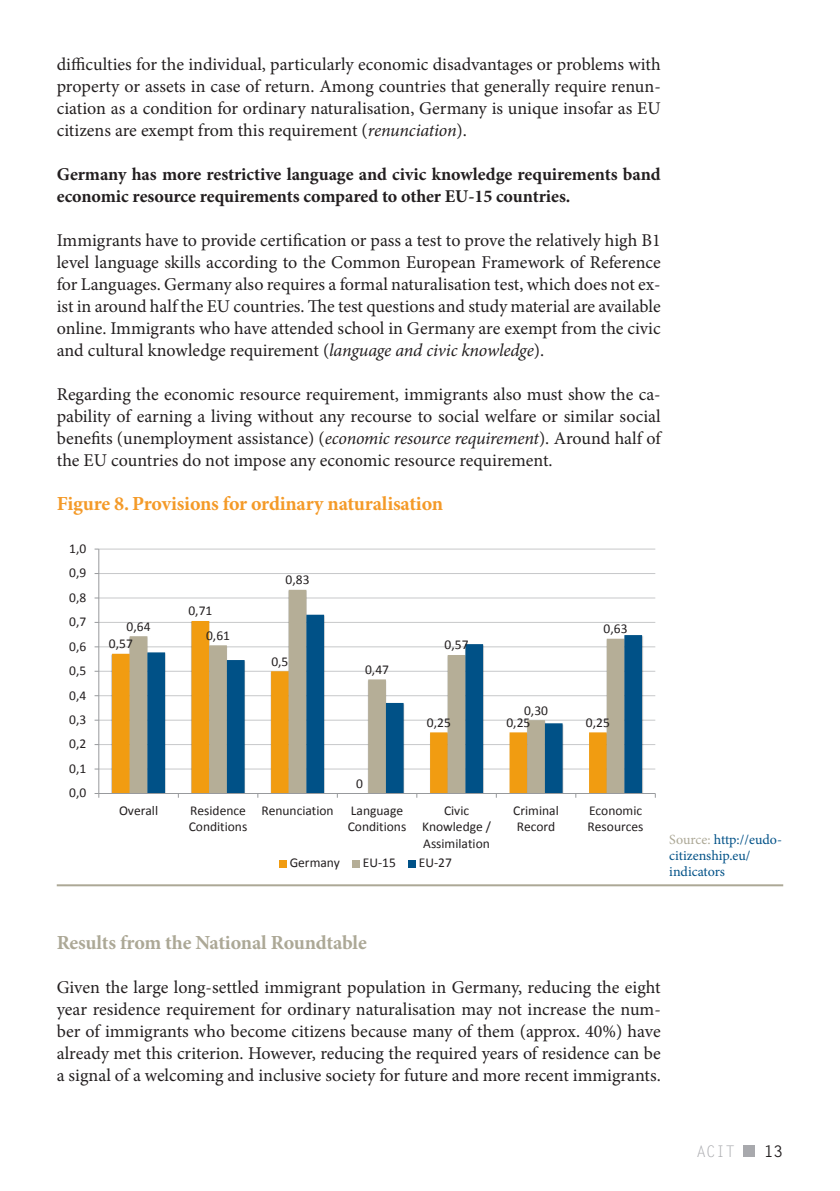
<style>
.page{position:relative;width:840px;height:1191px;background:#fff}
.page>*{position:absolute;margin:0;border:0;box-sizing:border-box;transform-origin:0 0}
.t1{font:700 20px "Minion Pro";letter-spacing:-.01em;color:#f49a28}
.t2{font:700 20px "Minion Pro";letter-spacing:-.015em;color:#aca896}
.t3{font:18px/22px "Minion Pro";color:#231f20;text-align:justify}
.t4{font:700 18px/22px "Minion Pro";letter-spacing:-.005em;color:#231f20}
.t5{font:16px "Letter Gothic Std";color:#a8a9ad}
.t6{font:700 16px "Letter Gothic Std";color:#231f20}
.t7{font:14px/16px "Minion Pro";color:#005187}
.t8{font:13.4px/16.4px "Calibri";color:#231f20}
.s1{font-style:italic}
.s2{color:#aca896}
</style>
<div class="page">
<div style="left:743px;top:1145px;width:11px;height:11px;background:#a8a9ad"></div>
<hr style="left:99px;top:768px;width:556px;height:1px;background:#c7c8ca">
<hr style="left:99px;top:744px;width:556px;height:1px;background:#c7c8ca">
<hr style="left:99px;top:720px;width:556px;height:1px;background:#c7c8ca">
<hr style="left:99px;top:695px;width:556px;height:1px;background:#c7c8ca">
<hr style="left:99px;top:671px;width:556px;height:1px;background:#c7c8ca">
<hr style="left:99px;top:646px;width:556px;height:1px;background:#c7c8ca">
<hr style="left:99px;top:622px;width:556px;height:1px;background:#c7c8ca">
<hr style="left:99px;top:597px;width:556px;height:1px;background:#c7c8ca">
<hr style="left:99px;top:573px;width:556px;height:1px;background:#c7c8ca">
<hr style="left:99px;top:549px;width:556px;height:1px;background:#c7c8ca">
<svg style="left:112px;top:636px;width:18px;height:157px;background:#f0a62e"></svg>
<svg style="left:130px;top:590px;width:494px;height:203px"></svg>
<svg style="left:147px;top:614px;width:494px;height:179px"></svg>
<hr style="left:98px;top:549px;width:1px;height:244px;background:#989a9d">
<hr style="left:99px;top:793px;width:556px;height:1px;background:#989a9d">
<div style="left:278px;top:860px;width:8px;height:7px;background:#f19c11"></div>
<div style="left:352px;top:860px;width:7px;height:7px;background:#b5ae97"></div>
<div style="left:407px;top:860px;width:8px;height:7px;background:#005187"></div>
<hr style="left:57px;top:884px;width:725px;height:2px;background:#aca896">
<p class="t3" style="left:57px;top:53px;width:605px">difficulties for the individual, particularly economic disadvantages or problems with property or assets in case of return. Among countries that generally require renun&shy;ciation as a condition for ordinary naturalisation, Germany is unique insofar as EU citizens are exempt from this requirement (<span class="s1">renunciation</span>).</p>
<p class="t4" style="left:57px;top:164px;width:605px">Germany has more restrictive language and civic knowledge requirements band economic resource requirements compared to other EU-15 countries.</p>
<p class="t3" style="left:57px;top:229px;width:605px">Immigrants have to provide certification or pass a test to prove the relatively high B1 level language skills according to the Common European Framework of Reference for Languages. Germany also requires a formal naturalisation test, which does not ex&shy;ist in around half the EU countries. The test questions and study material are available online. Immigrants who have attended school in Germany are exempt from the civic and cultural knowledge requirement (<span class="s1">language and civic knowledge</span>).</p>
<p class="t3" style="left:57px;top:383px;width:605px">Regarding the economic resource requirement, immigrants also must show the ca&shy;pability of earning a living without any recourse to social welfare or similar social benefits (unemployment assistance) (<span class="s1">economic resource requirement</span>). Around half of the EU countries do not impose any economic resource requirement.</p>
<p class="t1" style="left:57px;top:491px;width:387px">Figure 8. Provisions for ordinary naturalisation</p>
<p class="t8" style="left:69px;top:540px;width:19px">1,0</p>
<p class="t8" style="left:69px;top:565px;width:19px">0,9</p>
<p class="t8" style="left:69px;top:589px;width:19px">0,8</p>
<p class="t8" style="left:69px;top:613px;width:19px">0,7</p>
<p class="t8" style="left:69px;top:638px;width:19px">0,6</p>
<p class="t8" style="left:69px;top:662px;width:19px">0,5</p>
<p class="t8" style="left:69px;top:687px;width:19px">0,4</p>
<p class="t8" style="left:69px;top:711px;width:19px">0,3</p>
<p class="t8" style="left:69px;top:736px;width:19px">0,2</p>
<p class="t8" style="left:69px;top:760px;width:19px">0,1</p>
<p class="t8" style="left:69px;top:784px;width:19px">0,0</p>
<p class="t8" style="left:127px;top:618px;width:25px">0,64</p>
<p class="t8" style="left:109px;top:635px;width:25px">0,57</p>
<p class="t8" style="left:188px;top:603px;width:25px">0,71</p>
<p class="t8" style="left:206px;top:627px;width:25px">0,61</p>
<p class="t8" style="left:285px;top:572px;width:25px">0,83</p>
<p class="t8" style="left:271px;top:653px;width:19px">0,5</p>
<p class="t8" style="left:365px;top:661px;width:25px">0,47</p>
<p class="t8" style="left:356px;top:775px;width:8px">0</p>
<p class="t8" style="left:444px;top:637px;width:25px">0,57</p>
<p class="t8" style="left:603px;top:620px;width:25px">0,63</p>
<p class="t8" style="left:524px;top:702px;width:25px">0,30</p>
<p class="t8" style="left:426px;top:714px;width:25px">0,25</p>
<p class="t8" style="left:506px;top:714px;width:25px">0,25</p>
<p class="t8" style="left:585px;top:714px;width:25px">0,25</p>
<p class="t8" style="left:119px;top:802px;width:41px">Overall</p>
<p class="t8" style="left:189px;top:802px;width:60px">Residence<br>Conditions</p>
<p class="t8" style="left:261px;top:802px;width:74px">Renunciation</p>
<p class="t8" style="left:347px;top:802px;width:60px">Language<br>Conditions</p>
<p class="t8" style="left:422px;top:802px;width:70px;text-align:center">Civic<br>Knowledge /<br>Assimilation</p>
<p class="t8" style="left:513px;top:802px;width:47px">Criminal<br>Record</p>
<p class="t8" style="left:587px;top:802px;width:57px">Economic<br>Resources</p>
<p class="t8" style="left:289px;top:854px;width:52px">Germany</p>
<p class="t8" style="left:363px;top:854px;width:35px">EU-15</p>
<p class="t8" style="left:418px;top:854px;width:35px">EU-27</p>
<p class="t7" style="left:669px;top:831px;width:114px"><span class="s2">Source:</span> http://eudo&shy;citizenship.eu/ indicators</p>
<p class="t2" style="left:57px;top:930px;width:311px">Results from the National Roundtable</p>
<p class="t3" style="left:57px;top:976px;width:605px">Given the large long-settled immigrant population in Germany, reducing the eight year residence requirement for ordinary naturalisation may not increase the num&shy;ber of immigrants who become citizens because many of them (approx. 40%) have already met this criterion. However, reducing the required years of residence can be a signal of a welcoming and inclusive society for future and more recent immigrants.</p>
<p class="t5" style="left:696px;top:1141px;width:40px">ACIT</p>
<p class="t6" style="left:763px;top:1141px;width:21px">13</p>
</div>
